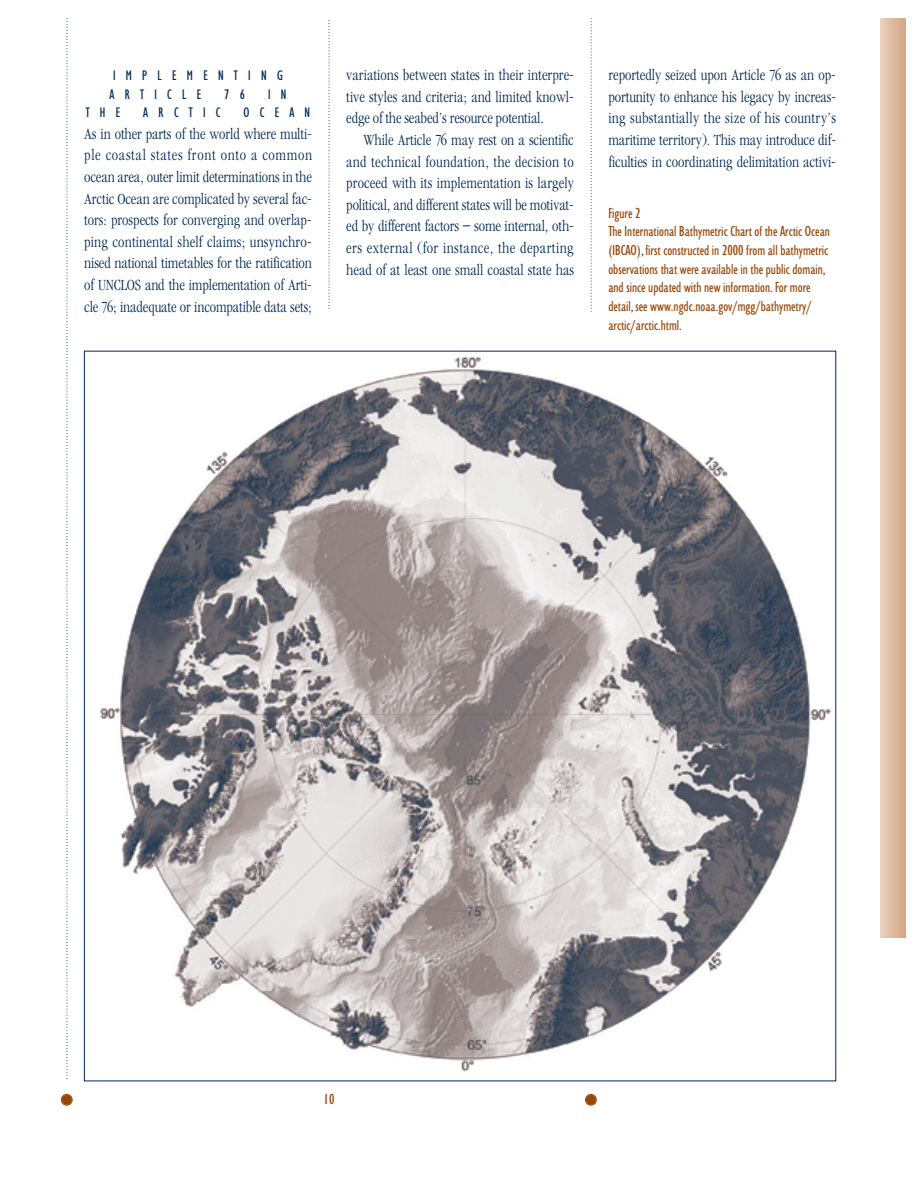
<style>
.page{position:relative;width:918px;height:1188px;background:#fff}
.page>*{position:absolute;margin:0;border:0;box-sizing:border-box;transform-origin:0 0}
.t1{font:15.15px/21.6px "Garamond Lgt Cnd";letter-spacing:.005em;color:#002954;text-align:justify}
.t2{font:condensed 15.15px/18.8px "Gill Sans";color:#9a4606}
.t3{font:condensed 14.4px/18.8px "Gill Sans";letter-spacing:.715em;color:#002954}
</style>
<div class="page">
<div style="left:881px;top:18px;width:24px;height:919px;background:linear-gradient(to right,#eacebb,#d6a988)"></div>
<svg style="left:67px;top:18px;width:1px;height:1062px"></svg>
<div style="left:62px;top:1095px;width:10px;height:10px;background:#9a4606;border-radius:50%"></div>
<div style="left:61px;top:1094px;width:12px;height:12px;border:1px solid #9a4606;border-radius:50%"></div>
<svg style="left:329px;top:20px;width:1px;height:289px"></svg>
<svg style="left:591px;top:18px;width:1px;height:293px"></svg>
<div style="left:586px;top:1095px;width:10px;height:10px;background:#9a4606;border-radius:50%"></div>
<div style="left:585px;top:1094px;width:12px;height:12px;border:1px solid #9a4606;border-radius:50%"></div>
<img style="left:100px;top:356px;width:731px;height:716px">
<p class="t3" style="left:109px;top:67px;width:175px">IMPLEMENTING<br>ARTICLE</p>
<p class="t3" style="left:224px;top:86px;width:22px">7 6</p>
<p class="t3" style="left:268px;top:86px;width:20px">I N</p>
<p class="t3" style="left:86px;top:105px;width:36px">THE</p>
<p class="t3" style="left:143px;top:105px;width:79px">ARCTIC</p>
<p class="t3" style="left:244px;top:105px;width:68px">OCEAN</p>
<p class="t1" style="left:84px;top:124px;width:229px">As in other parts of the world where multi&shy;ple coastal states front onto a common ocean area, outer limit determinations in the Arctic Ocean are complicated by several fac&shy;tors: prospects for converging and overlap&shy;ping continental shelf claims; unsynchro&shy;nised national timetables for the ratification of UNCLOS and the implementation of Arti&shy;cle 76; inadequate or incompatible data sets;</p>
<p class="t1" style="left:346px;top:66px;width:229px">variations between states in their interpre&shy;tive styles and criteria; and limited knowl&shy;edge of the seabed’s resource potential.</p>
<p class="t1" style="left:346px;top:130px;width:229px;text-indent:17px">While Article 76 may rest on a scientific and technical foundation, the decision to proceed with its implementation is largely political, and different states will be motivat&shy;ed by different factors – some internal, oth&shy;ers external (for instance, the departing head of at least one small coastal state has</p>
<p class="t1" style="left:608px;top:66px;width:229px">reportedly seized upon Article 76 as an op&shy;portunity to enhance his legacy by increas&shy;ing substantially the size of his country’s maritime territory). This may introduce dif&shy;ficulties in coordinating delimitation activi-</p>
<p class="t2" style="left:608px;top:205px;width:223px">Figure 2<br>The International Bathymetric Chart of the Arctic Ocean (IBCAO), first constructed in 2000 from all bathymetric observations that were available in the public domain, and since updated with new information. For more detail, see www.ngdc.noaa.gov/mgg/bathymetry/ arctic/arctic.html.</p>
<p class="t2" style="left:324px;top:1092px;width:12px">10</p>
</div>
